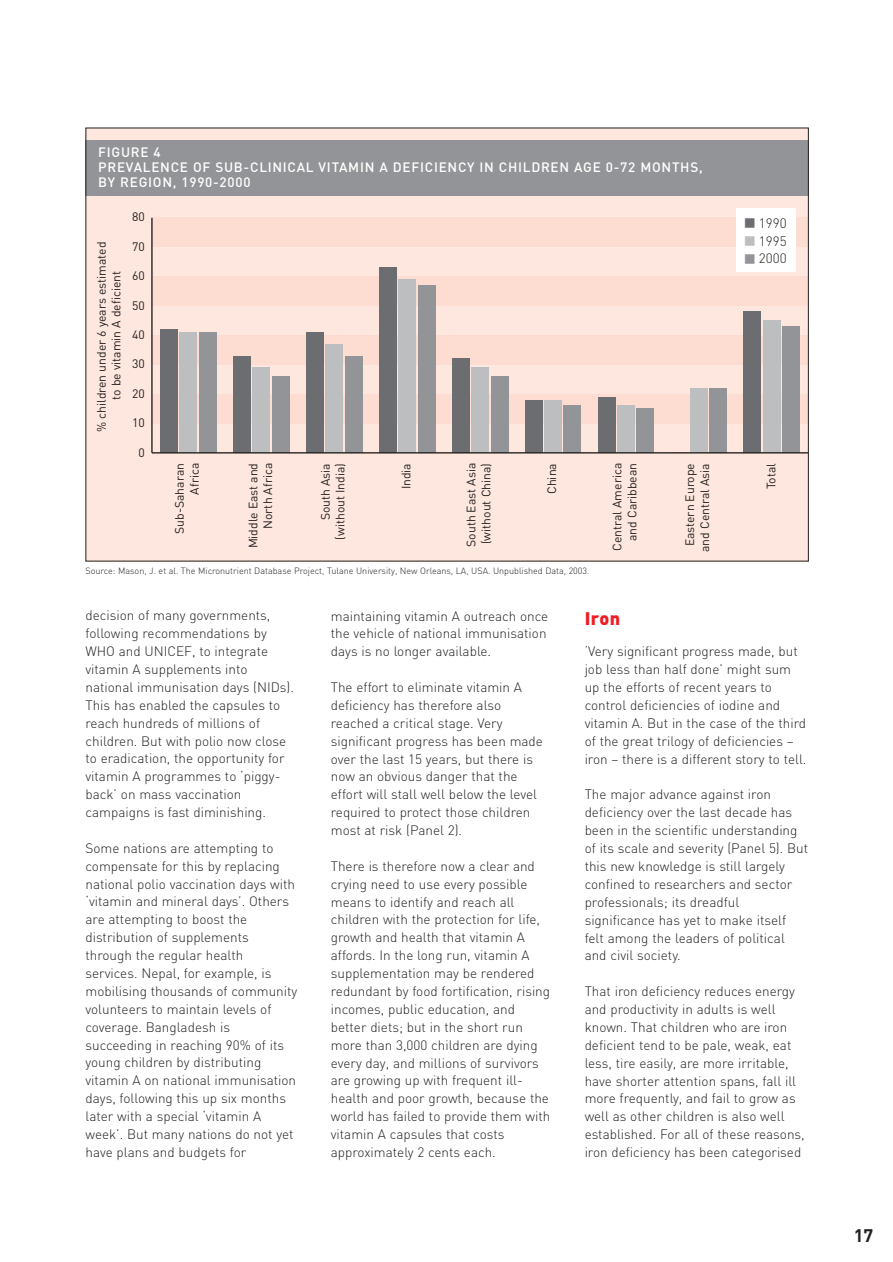
<style>
.page{position:relative;width:893px;height:1262px;background:#fff}
.page>*{position:absolute;margin:0;border:0;box-sizing:border-box;transform-origin:0 0}
.t1{font:900 18px "DIN";color:#ee1c24}
.t2{font:700 18px "DIN";color:#231f1f}
.t3{font:300 13.5px/17.9px "DIN";color:#231f1f}
.t4{font:500 13.5px/15px "DIN";letter-spacing:.055em;color:#fff}
.t5{font:12.15px/14.9px "DIN";color:#231f1f;text-align:right}
.t6{font:300 9px "DIN";color:#231f1f}
</style>
<div class="page">
<div style="left:85px;top:128px;width:723px;height:433px;background:#fee7de"></div>
<div style="left:85px;top:140px;width:723px;height:56px;background:#939497"></div>
<div style="left:152px;top:218px;width:656px;height:29px;background:#fdddd1"></div>
<div style="left:152px;top:276px;width:655px;height:30px;background:#fdddd1"></div>
<div style="left:152px;top:335px;width:655px;height:30px;background:#fdddd1"></div>
<div style="left:152px;top:394px;width:655px;height:29px;background:#fdddd1"></div>
<hr style="left:151px;top:218px;width:2px;height:235px;background:#231f1f">
<div style="left:199px;top:332px;width:17px;height:121px;background:#939497"></div>
<div style="left:272px;top:376px;width:17px;height:77px;background:#939497"></div>
<div style="left:345px;top:356px;width:17px;height:97px;background:#939497"></div>
<div style="left:418px;top:285px;width:17px;height:168px;background:#939497"></div>
<div style="left:491px;top:376px;width:17px;height:77px;background:#939497"></div>
<div style="left:563px;top:406px;width:18px;height:47px;background:#939497"></div>
<div style="left:636px;top:409px;width:18px;height:44px;background:#939497"></div>
<div style="left:709px;top:388px;width:18px;height:65px;background:#939497"></div>
<div style="left:782px;top:326px;width:18px;height:127px;background:#939497"></div>
<div style="left:180px;top:332px;width:17px;height:121px;background:#bcbec0"></div>
<div style="left:252px;top:367px;width:18px;height:86px;background:#bcbec0"></div>
<div style="left:325px;top:344px;width:18px;height:109px;background:#bcbec0"></div>
<div style="left:398px;top:279px;width:18px;height:174px;background:#bcbec0"></div>
<div style="left:471px;top:367px;width:18px;height:86px;background:#bcbec0"></div>
<div style="left:544px;top:400px;width:17px;height:53px;background:#bcbec0"></div>
<div style="left:617px;top:406px;width:17px;height:47px;background:#bcbec0"></div>
<div style="left:690px;top:388px;width:17px;height:65px;background:#bcbec0"></div>
<div style="left:763px;top:320px;width:17px;height:133px;background:#bcbec0"></div>
<div style="left:160px;top:329px;width:18px;height:124px;background:#6c6d70"></div>
<div style="left:233px;top:356px;width:17px;height:97px;background:#6c6d70"></div>
<div style="left:306px;top:332px;width:17px;height:121px;background:#6c6d70"></div>
<div style="left:379px;top:268px;width:17px;height:185px;background:#6c6d70"></div>
<div style="left:452px;top:359px;width:17px;height:94px;background:#6c6d70"></div>
<div style="left:525px;top:400px;width:17px;height:53px;background:#6c6d70"></div>
<div style="left:597px;top:397px;width:18px;height:56px;background:#6c6d70"></div>
<div style="left:743px;top:312px;width:18px;height:141px;background:#6c6d70"></div>
<hr style="left:152px;top:452px;width:656px;height:1px;background:#231f1f">
<div style="left:736px;top:208px;width:60px;height:64px;background:#fff"></div>
<p class="t4" style="left:98px;top:146px;width:606px">FIGURE 4<br>PREVALENCE OF SUB-CLINICAL VITAMIN A DEFICIENCY IN CHILDREN AGE 0-72 MONTHS,<br>BY REGION, 1990-2000</p>
<p class="t5" style="left:95px;top:432px;width:192px;text-align:center;rotate:-90deg">% children under 6 years estimated to be vitamin A deficient</p>
<p class="t5" style="left:132px;top:211px;width:14px">80</p>
<p class="t5" style="left:132px;top:240px;width:14px">70</p>
<p class="t5" style="left:132px;top:270px;width:14px">60</p>
<p class="t5" style="left:132px;top:299px;width:14px">50</p>
<p class="t5" style="left:132px;top:328px;width:14px">40</p>
<p class="t5" style="left:132px;top:358px;width:14px">30</p>
<p class="t5" style="left:132px;top:387px;width:14px">20</p>
<p class="t5" style="left:132px;top:417px;width:14px">10</p>
<p class="t5" style="left:138px;top:446px;width:8px">0</p>
<p class="t5" style="left:173px;top:534px;width:72px;rotate:-90deg">Sub-Saharan<br>Africa</p>
<p class="t5" style="left:247px;top:548px;width:87px;rotate:-90deg">Middle East and<br>North Africa</p>
<p class="t5" style="left:319px;top:540px;width:78px;rotate:-90deg">South Asia (without India)</p>
<p class="t5" style="left:400px;top:489px;width:28px;rotate:-90deg">India</p>
<p class="t5" style="left:465px;top:547px;width:85px;text-align:left;rotate:-90deg">South East Asia (without China)</p>
<p class="t5" style="left:546px;top:494px;width:32px;rotate:-90deg">China</p>
<p class="t6" style="left:85px;top:568px;width:505px">Source: Mason, J. et al. The Micronutrient Database Project, Tulane University, New Orleans, LA, USA. Unpublished Data, 2003.</p>
<p class="t5" style="left:684px;top:546px;width:85px;rotate:-90deg">Eastern Europe</p>
<p class="t5" style="left:611px;top:551px;width:89px;rotate:-90deg">Central America</p>
<p class="t5" style="left:698px;top:552px;width:90px;rotate:-90deg">and Central Asia</p>
<p class="t5" style="left:626px;top:541px;width:80px;rotate:-90deg">and Caribbean</p>
<p class="t3" style="left:758px;top:215px;width:29px;text-align:justify">1990<br>1995<br>2000</p>
<p class="t5" style="left:765px;top:489px;width:28px;rotate:-90deg">Total</p>
<p class="t3" style="left:85px;top:608px;width:210px">decision of many governments, following recommendations by<br>WHO and UNICEF, to integrate vitamin A supplements into national immunisation days (NIDs).<br>This has enabled the capsules to reach hundreds of millions of children. But with polio now close to eradication, the opportunity for vitamin A programmes to ‘piggy&shy;back’ on mass vaccination campaigns is fast diminishing.</p>
<p class="t3" style="left:85px;top:840px;width:213px">Some nations are attempting to compensate for this by replacing national polio vaccination days with ‘vitamin and mineral days’. Others are attempting to boost the distribution of supplements through the regular health services. Nepal, for example, is mobilising thousands of community volunteers to maintain levels of coverage. Bangladesh is succeeding in reaching 90% of its young children by distributing vitamin A on national immunisation days, following this up six months later with a special ‘vitamin A week’. But many nations do not yet have plans and budgets for</p>
<p class="t3" style="left:331px;top:608px;width:219px">maintaining vitamin A outreach once the vehicle of national immunisation days is no longer available.</p>
<p class="t3" style="left:331px;top:680px;width:214px">The effort to eliminate vitamin A deficiency has therefore also reached a critical stage. Very significant progress has been made over the last 15 years, but there is now an obvious danger that the effort will stall well below the level required to protect those children most at risk (Panel 2).</p>
<p class="t3" style="left:331px;top:858px;width:221px">There is therefore now a clear and crying need to use every possible means to identify and reach all children with the protection for life, growth and health that vitamin A affords. In the long run, vitamin A supplementation may be rendered redundant by food fortification, rising incomes, public education, and better diets; but in the short run more than 3,000 children are dying every day, and millions of survivors are growing up with frequent ill&shy;health and poor growth, because the world has failed to provide them with vitamin A capsules that costs approximately 2 cents each.</p>
<h1 class="t1" style="left:584px;top:611px;width:37px">Iron</h1>
<p class="t3" style="left:584px;top:644px;width:223px">‘Very significant progress made, but job less than half done’ might sum up the efforts of recent years to control deficiencies of iodine and vitamin A. But in the case of the third of the great trilogy of deficiencies – iron – there is a different story to tell.</p>
<p class="t3" style="left:584px;top:787px;width:225px">The major advance against iron deficiency over the last decade has been in the scientific understanding of its scale and severity (Panel 5). But this new knowledge is still largely confined to researchers and sector professionals; its dreadful significance has yet to make itself felt among the leaders of political and civil society.</p>
<p class="t3" style="left:584px;top:984px;width:221px">That iron deficiency reduces energy and productivity in adults is well known. That children who are iron deficient tend to be pale, weak, eat less, tire easily, are more irritable, have shorter attention spans, fall ill more frequently, and fail to grow as well as other children is also well established. For all of these reasons, iron deficiency has been categorised</p>
<h1 class="t2" style="left:853px;top:1229px;width:21px">17</h1>
</div>
